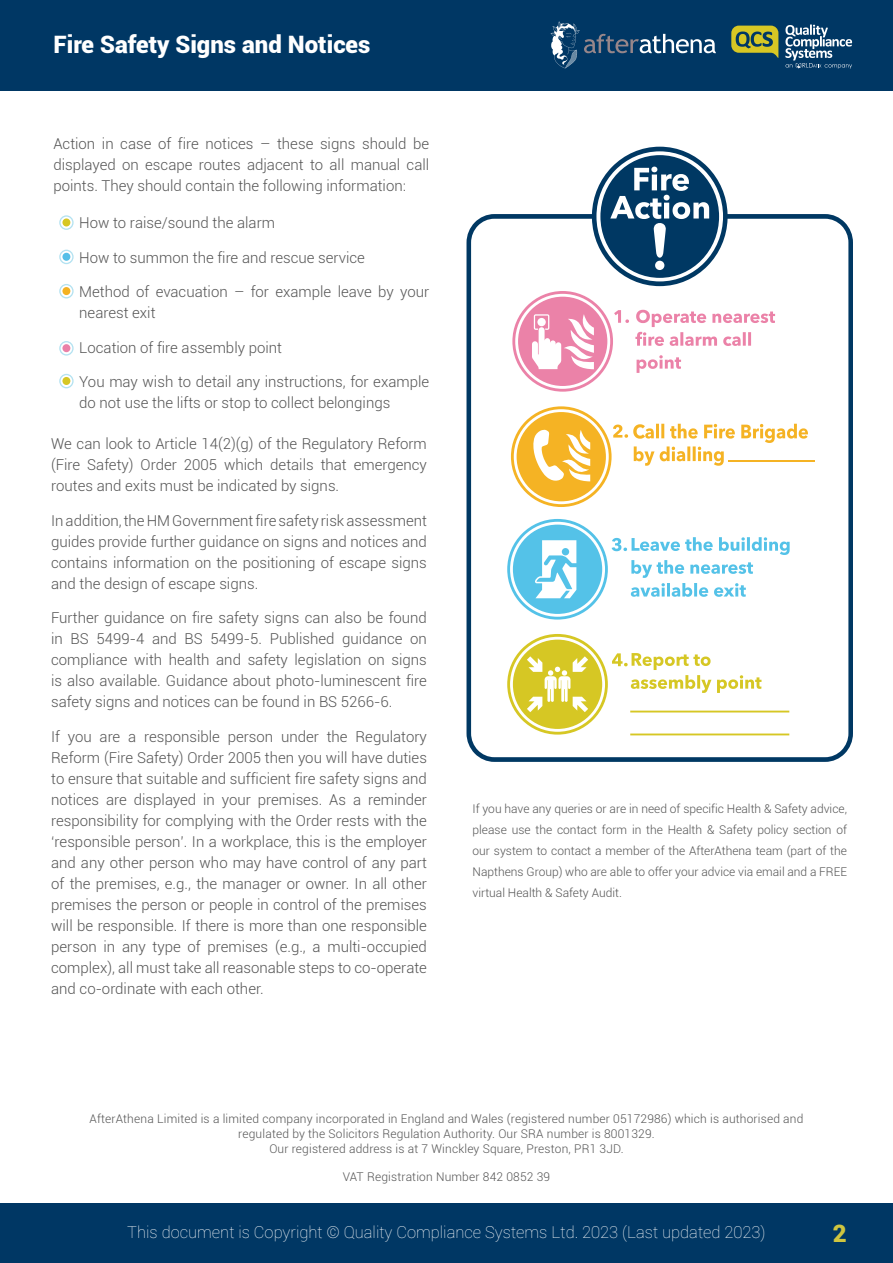
<style>
.page{position:relative;width:893px;height:1263px;background:#fff}
.page>*{position:absolute;margin:0;border:0;box-sizing:border-box;transform-origin:0 0}
.t1{font:900 24px "Roboto";color:#fff}
.t2{font:900 24px "Roboto";color:#cfc53f}
.t3{font:900 21px "Roboto";color:#fff}
.t4{font:100 16.5px "Roboto";color:#fff}
.t5{font:300 15px/21px "Roboto";color:#545454;text-align:justify}
.t6{font:300 12px/21px "Roboto";letter-spacing:.015em;color:#545454;text-align:center}
</style>
<div class="page">
<div style="left:0;top:0;width:893px;height:90px;background:#003764"></div>
<div style="left:0;top:1203px;width:893px;height:60px;background:#003764"></div>
<svg style="left:731px;top:26px;width:47px;height:32px"></svg>
<svg style="left:785px;top:24px;width:67px;height:45px"></svg>
<svg style="left:551px;top:21px;width:165px;height:48px"></svg>
<svg style="left:59px;top:215px;width:15px;height:15px"></svg>
<div style="left:62px;top:218px;width:8px;height:8px;background:#d7c724;border-radius:50%"></div>
<svg style="left:59px;top:250px;width:15px;height:14px"></svg>
<div style="left:62px;top:253px;width:8px;height:8px;background:#54bfe8;border-radius:50%"></div>
<svg style="left:59px;top:341px;width:15px;height:15px"></svg>
<div style="left:62px;top:344px;width:8px;height:8px;background:#ea81a8;border-radius:50%"></div>
<svg style="left:59px;top:284px;width:15px;height:14px"></svg>
<div style="left:62px;top:287px;width:8px;height:8px;background:#f4b223;border-radius:50%"></div>
<svg style="left:59px;top:374px;width:15px;height:14px"></svg>
<div style="left:62px;top:377px;width:8px;height:8px;background:#d7c724;border-radius:50%"></div>
<svg style="left:466px;top:147px;width:387px;height:615px"></svg>
<svg style="left:511px;top:406px;width:297px;height:101px"></svg>
<svg style="left:507px;top:519px;width:283px;height:101px"></svg>
<svg style="left:507px;top:634px;width:282px;height:101px"></svg>
<hr style="left:728px;top:460px;width:87px;height:2px;background:#f5b324">
<h1 class="t1" style="left:53px;top:27px;width:318px">Fire Safety Signs and Notices</h1>
<h2 class="t3" style="left:44px;top:29px;width:401px">Health and Safety Services from Napthens</h2>
<p class="t5" style="left:53px;top:132px;width:377px">Action in case of fire notices – these signs should be displayed on escape routes adjacent to all manual call points. They should contain the following information:</p>
<p class="t5" style="left:79px;top:212px;width:197px">How to raise/sound the alarm</p>
<p class="t5" style="left:79px;top:246px;width:287px">How to summon the fire and rescue service</p>
<p class="t5" style="left:79px;top:281px;width:351px">Method of evacuation – for example leave by your nearest exit</p>
<p class="t5" style="left:79px;top:336px;width:204px">Location of fire assembly point</p>
<p class="t5" style="left:79px;top:371px;width:351px">You may wish to detail any instructions, for example do not use the lifts or stop to collect belongings</p>
<p class="t5" style="left:51px;top:433px;width:377px">We can look to Article 14(2)(g) of the Regulatory Reform (Fire Safety) Order 2005 which details that emergency routes and exits must be indicated by signs.</p>
<p class="t5" style="left:51px;top:509px;width:377px">In addition, the HM Government fire safety risk assessment guides provide further guidance on signs and notices and contains information on the positioning of escape signs and the design of escape signs.</p>
<p class="t5" style="left:51px;top:607px;width:377px">Further guidance on fire safety signs can also be found in BS 5499-4 and BS 5499-5. Published guidance on compliance with health and safety legislation on signs is also available. Guidance about photo-luminescent fire safety signs and notices can be found in BS 5266-6.</p>
<p class="t5" style="left:51px;top:725px;width:377px">If you are a responsible person under the Regulatory Reform (Fire Safety) Order 2005 then you will have duties to ensure that suitable and sufficient fire safety signs and notices are displayed in your premises. As a reminder responsibility for complying with the Order rests with the ‘responsible person’. In a workplace, this is the employer and any other person who may have control of any part of the premises, e.g., the manager or owner. In all other premises the person or people in control of the premises will be responsible. If there is more than one responsible person in any type of premises (e.g., a multi-occupied complex), all must take all reasonable steps to co-operate and co-ordinate with each other.</p>
<p class="t6" style="left:472px;top:798px;width:376px;text-align:justify">If you have any queries or are in need of specific Health &amp; Safety advice, please use the contact form in the Health &amp; Safety policy section of our system to contact a member of the AfterAthena team (part of the Napthens Group) who are able to offer your advice via email and a FREE virtual Health &amp; Safety Audit.</p>
<p class="t6" style="left:90px;top:1110px;width:715px;line-height:15px">AfterAthena Limited is a limited company incorporated in England and Wales (registered number 05172986) which is authorised and regulated by the Solicitors Regulation Authority. Our SRA number is 8001329.<br>Our registered address is at 7 Winckley Square, Preston, PR1 3JD.</p>
<p class="t6" style="left:343px;top:1166px;width:209px">VAT Registration Number 842 0852 39</p>
<p class="t4" style="left:127px;top:1220px;width:640px">This document is Copyright © Quality Compliance Systems Ltd. 2023 (Last updated 2023)</p>
<h1 class="t2" style="left:833px;top:1217px;width:15px">2</h1>
</div>
